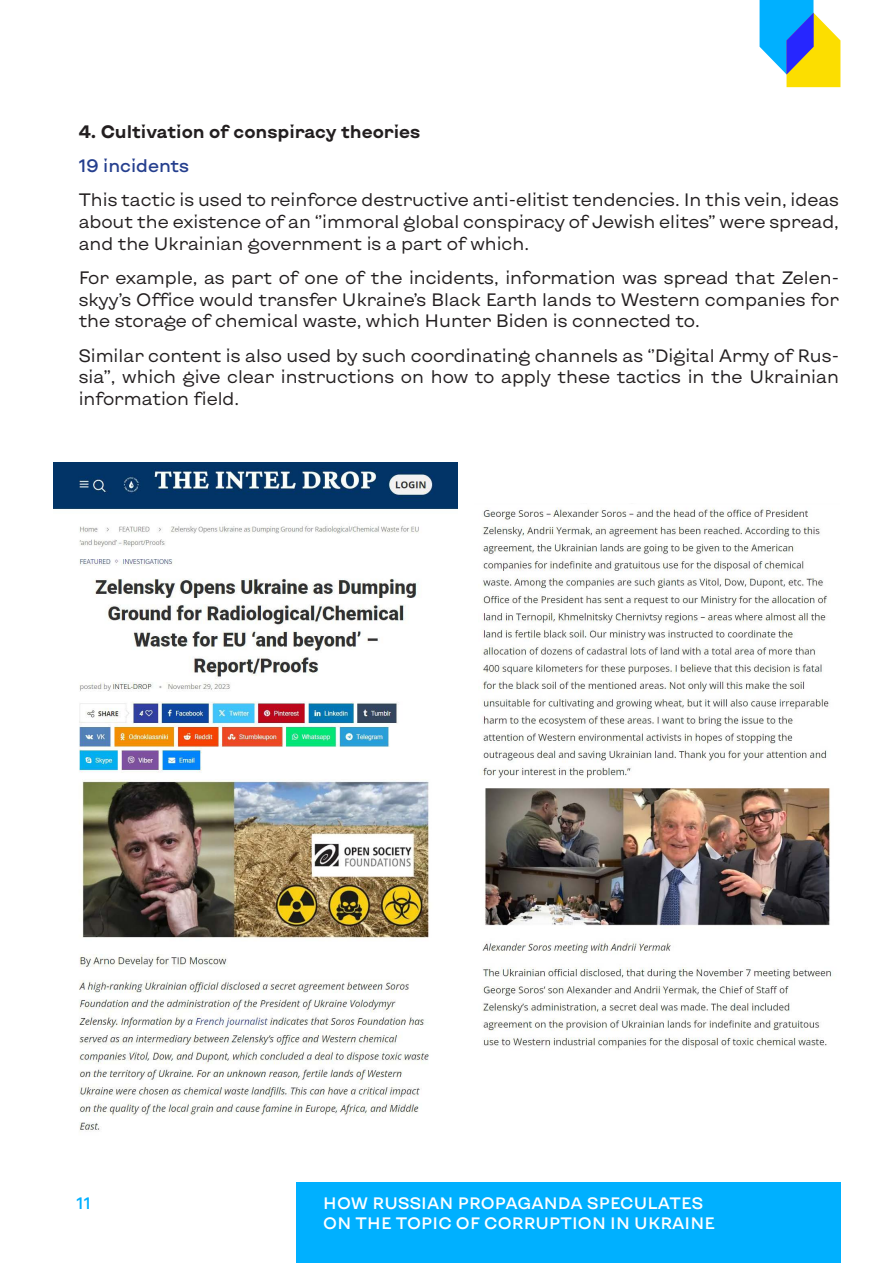
<style>
.page{position:relative;width:893px;height:1263px;background:#fff}
.page>*{position:absolute;margin:0;border:0;box-sizing:border-box;transform-origin:0 0}
.t1{font:18px/21.6px "Kyiv Type Sans";color:#231f20;text-align:justify}
.t2{font:700 18px "Kyiv Type Sans";color:#231f20}
.t3{font:500 18px "Kyiv Type Sans";color:#253f8e}
.t4{font:500 16.5px/20px "Kyiv Type Sans";letter-spacing:.01em;color:#fff}
.t5{font:500 16.5px "Kyiv Type Sans";color:#00b0ff}
</style>
<div class="page">
<div style="left:296px;top:1182px;width:544px;height:81px;background:#00b0ff"></div>
<svg style="left:760px;top:0;width:80px;height:87px"></svg>
<img style="left:482px;top:507px;width:351px;height:543px">
<img style="left:54px;top:462px;width:404px;height:669px">
<p class="t2" style="left:79px;top:119px;width:343px">4. Cultivation of conspiracy theories</p>
<p class="t3" style="left:79px;top:154px;width:112px">19 incidents</p>
<p class="t1" style="left:79px;top:189px;width:762px">This tactic is used to reinforce destructive anti-elitist tendencies. In this vein, ideas about the existence of an ‘’immoral global conspiracy of Jewish elites’’ were spread, and the Ukrainian government is a part of which.</p>
<p class="t1" style="left:79px;top:266px;width:762px">For example, as part of one of the incidents, information was spread that Zelen&shy;skyy’s Office would transfer Ukraine’s Black Earth lands to Western companies for the storage of chemical waste, which Hunter Biden is connected to.</p>
<p class="t1" style="left:79px;top:344px;width:762px">Similar content is also used by such coordinating channels as ‘’Digital Army of Rus&shy;sia’’, which give clear instructions on how to apply these tactics in the Ukrainian information field.</p>
<p class="t5" style="left:77px;top:1192px;width:16px">11</p>
<p class="t4" style="left:323px;top:1192px;width:393px">HOW RUSSIAN PROPAGANDA SPECULATES<br>ON THE TOPIC OF CORRUPTION IN UKRAINE</p>
</div>
